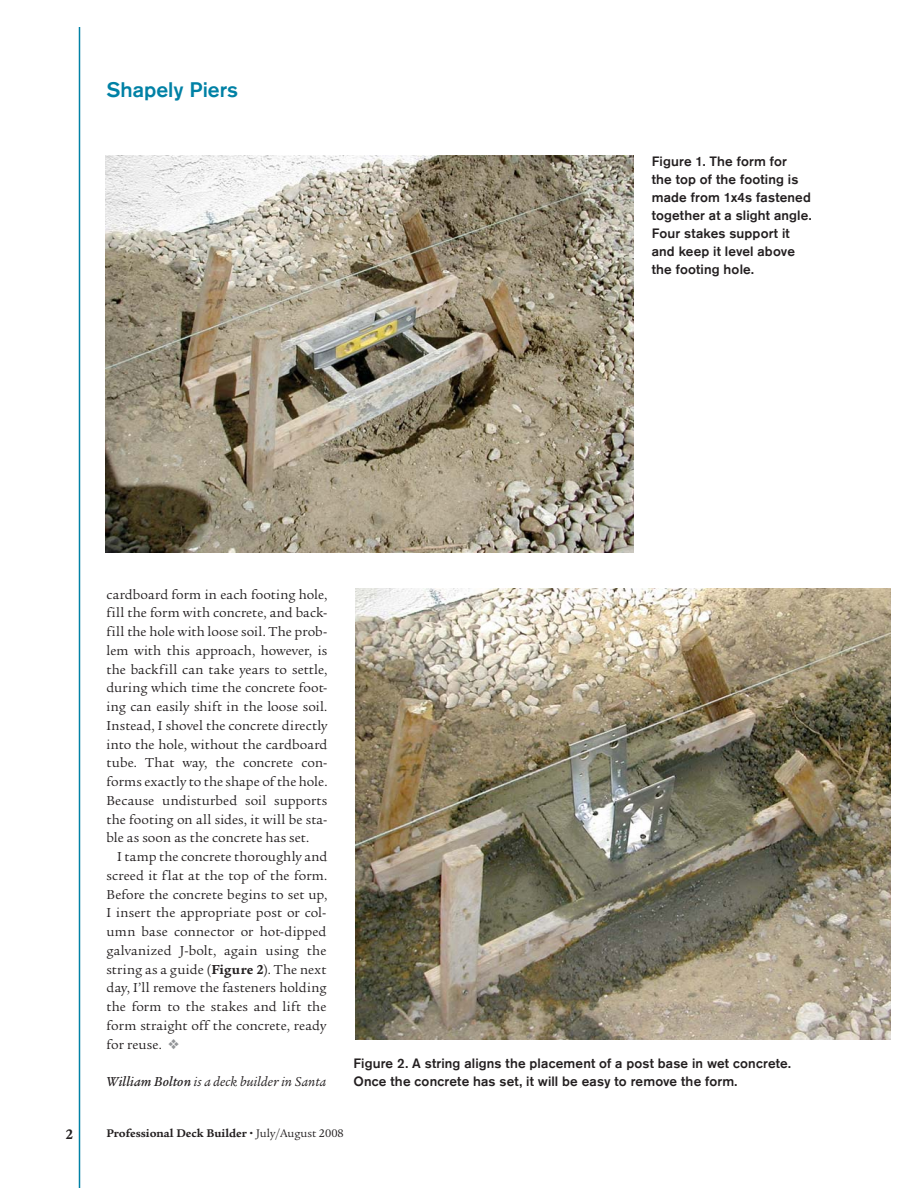
<style>
.page{position:relative;width:918px;height:1188px;background:#fff}
.page>*{position:absolute;margin:0;border:0;box-sizing:border-box;transform-origin:0 0}
.t1{font:500 21px "Akzidenz Grotesk Std";color:#0081a5}
.t2{font:700 15px "Legacy Serif Std";color:#231f20}
.t3{font:14.1px/18.8px "Legacy Serif Std";letter-spacing:.005em;color:#231f20;text-align:justify}
.t4{font:italic 14.1px "Legacy Serif Std";letter-spacing:.01em;color:#231f20}
.t5{font:500 13.5px/18px "Akzidenz Grotesk Std";letter-spacing:.01em;color:#231f20}
.t6{font:700 12px "Legacy Serif Std";color:#231f20}
.s1{font-weight:700}
.s2{color:#939598}
.s3{font-weight:500}
.s4{font-weight:900}
.s5{font-weight:400}
</style>
<div class="page">
<hr style="left:79px;top:27px;width:1px;height:1161px;background:#0081a5">
<img style="left:105px;top:155px;width:529px;height:397px">
<img style="left:355px;top:589px;width:536px;height:451px">
<h1 class="t1" style="left:106px;top:77px;width:133px">Shapely Piers</h1>
<p class="t5" style="left:652px;top:152px;width:161px">Figure 1. The form for<br>the top of the footing is made from 1x4s fastened together at a slight angle.<br>Four stakes support it and keep it level above the footing hole.</p>
<p class="t3" style="left:106px;top:586px;width:222px">cardboard form in each footing hole, fill the form with concrete, and back&shy;fill the hole with loose soil. The prob&shy;lem with this approach, however, is the backfill can take years to settle, during which time the concrete foot&shy;ing can easily shift in the loose soil.<br>Instead, I shovel the concrete directly into the hole, without the cardboard tube. That way, the concrete con&shy;forms exactly to the shape of the hole.<br>Because undisturbed soil supports the footing on all sides, it will be sta&shy;ble as soon as the concrete has set.</p>
<p class="t3" style="left:106px;top:848px;width:222px;text-indent:11px">I tamp the concrete thoroughly and screed it flat at the top of the form.<br>Before the concrete begins to set up, I insert the appropriate post or col&shy;umn base connector or hot-dipped galvanized J-bolt, again using the string as a guide (<span class="s1">Figure 2</span>). The next day, I’ll remove the fasteners holding the form to the stakes and lift the form straight off the concrete, ready for reuse. <span class="s2">❖</span></p>
<p class="t4" style="left:106px;top:1076px;width:221px"><span class="s3">William Bolton</span> is a deck builder in Santa</p>
<p class="t5" style="left:353px;top:1054px;width:439px">Figure 2. A string aligns the placement of a post base in wet concrete.<br>Once the concrete has set, it will be easy to remove the form.</p>
<p class="t2" style="left:65px;top:1129px;width:9px">2</p>
<p class="t6" style="left:106px;top:1129px;width:239px">Professional Deck Builder <span class="s4">•</span> <span class="s5">July/August 2008</span></p>
</div>
